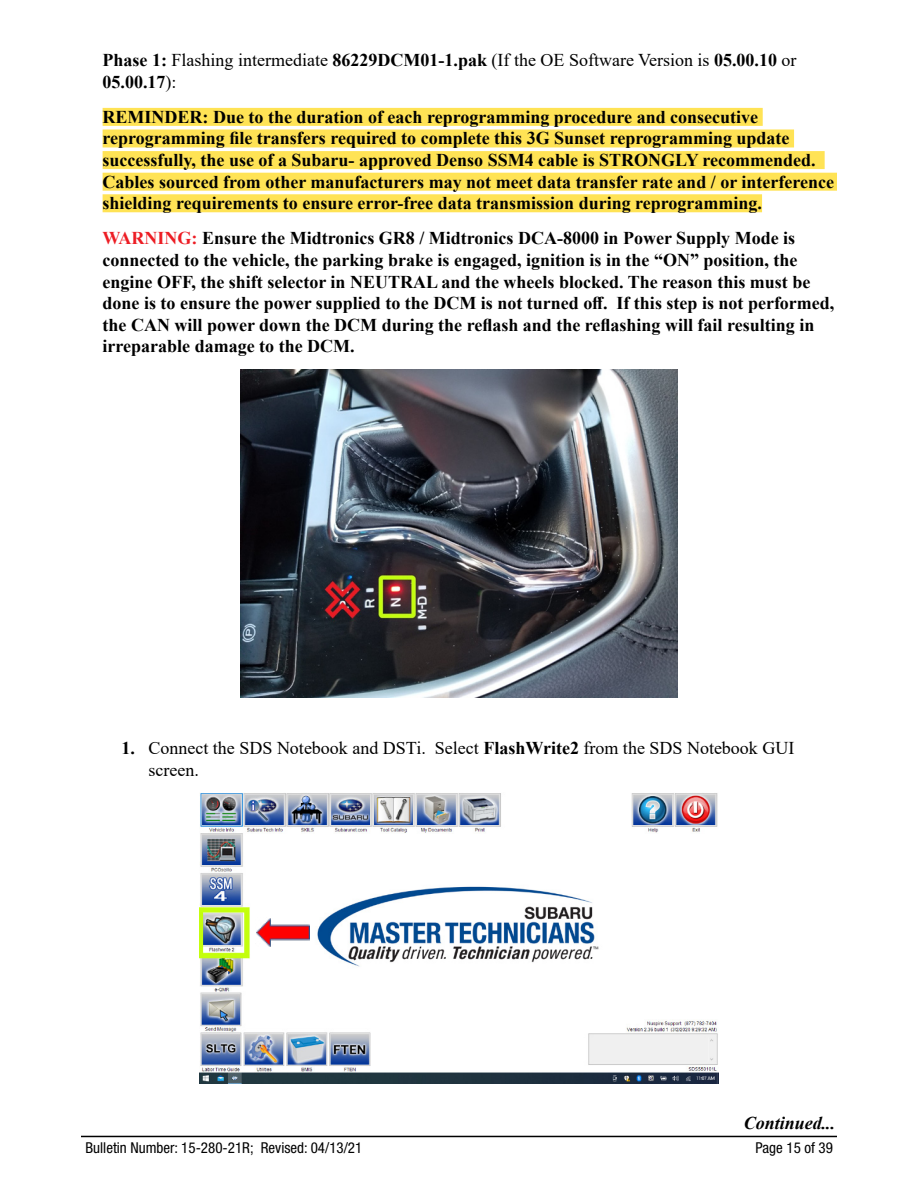
<style>
.page{position:relative;width:918px;height:1188px;background:#fff}
.page>*{position:absolute;margin:0;border:0;box-sizing:border-box;transform-origin:0 0}
.t1{font:700 18px/21.6px "Times New Roman";color:#000}
.t2{font:18px/21.6px "Times New Roman";color:#000}
.t3{font:italic 700 18px "Times New Roman";color:#000}
.t4{font:condensed 15px "Helvetica Neue LT Std";color:#000}
.s1{font-weight:700}
.s2{color:#ed1d24}
</style>
<div class="page">
<hr style="left:81px;top:1136px;width:756px;height:1px;background:#000">
<div style="left:103px;top:108px;width:660px;height:18px;background:#ffe355"></div>
<div style="left:103px;top:129px;width:691px;height:18px;background:#ffe355"></div>
<div style="left:103px;top:151px;width:722px;height:18px;background:#ffe355"></div>
<div style="left:103px;top:173px;width:734px;height:18px;background:#ffe355"></div>
<div style="left:103px;top:194px;width:659px;height:18px;background:#ffe355"></div>
<img style="left:240px;top:369px;width:438px;height:328px">
<img style="left:200px;top:793px;width:518px;height:291px">
<img style="left:255px;top:918px;width:54px;height:29px">
<p class="t2" style="left:103px;top:49px;width:696px"><span class="s1">Phase 1:</span> Flashing intermediate <span class="s1">86229DCM01-1.pak</span> (If the OE Software Version is <span class="s1">05.00.10</span> or<br><span class="s1">05.00.17</span>):</p>
<p class="t1" style="left:103px;top:106px;width:733px">REMINDER: Due to the duration of each reprogramming procedure and consecutive reprogramming file transfers required to complete this 3G Sunset reprogramming update successfully, the use of a Subaru- approved Denso SSM4 cable is STRONGLY recommended.<br>Cables sourced from other manufacturers may not meet data transfer rate and / or interference shielding requirements to ensure error-free data transmission during reprogramming.</p>
<p class="t1" style="left:103px;top:227px;width:733px"><span class="s2">WARNING:</span> Ensure the Midtronics GR8 / Midtronics DCA-8000 in Power Supply Mode is connected to the vehicle, the parking brake is engaged, ignition is in the “ON” position, the engine OFF, the shift selector in NEUTRAL and the wheels blocked. The reason this must be done is to ensure the power supplied to the DCM is not turned off. If this step is not performed, the CAN will power down the DCM during the reflash and the reflashing will fail resulting in irreparable damage to the DCM.</p>
<p class="t2" style="left:148px;top:737px;width:647px;text-indent:-27px"><span class="s1">1.</span> Connect the SDS Notebook and DSTi. Select <span class="s1">FlashWrite2</span> from the SDS Notebook GUI screen.</p>
<p class="t3" style="left:744px;top:1111px;width:93px">Continued...</p>
<p class="t4" style="left:86px;top:1138px;width:278px">Bulletin Number: 15-280-21R; Revised: 04/13/21</p>
<p class="t4" style="left:756px;top:1138px;width:79px">Page 15 of 39</p>
</div>
